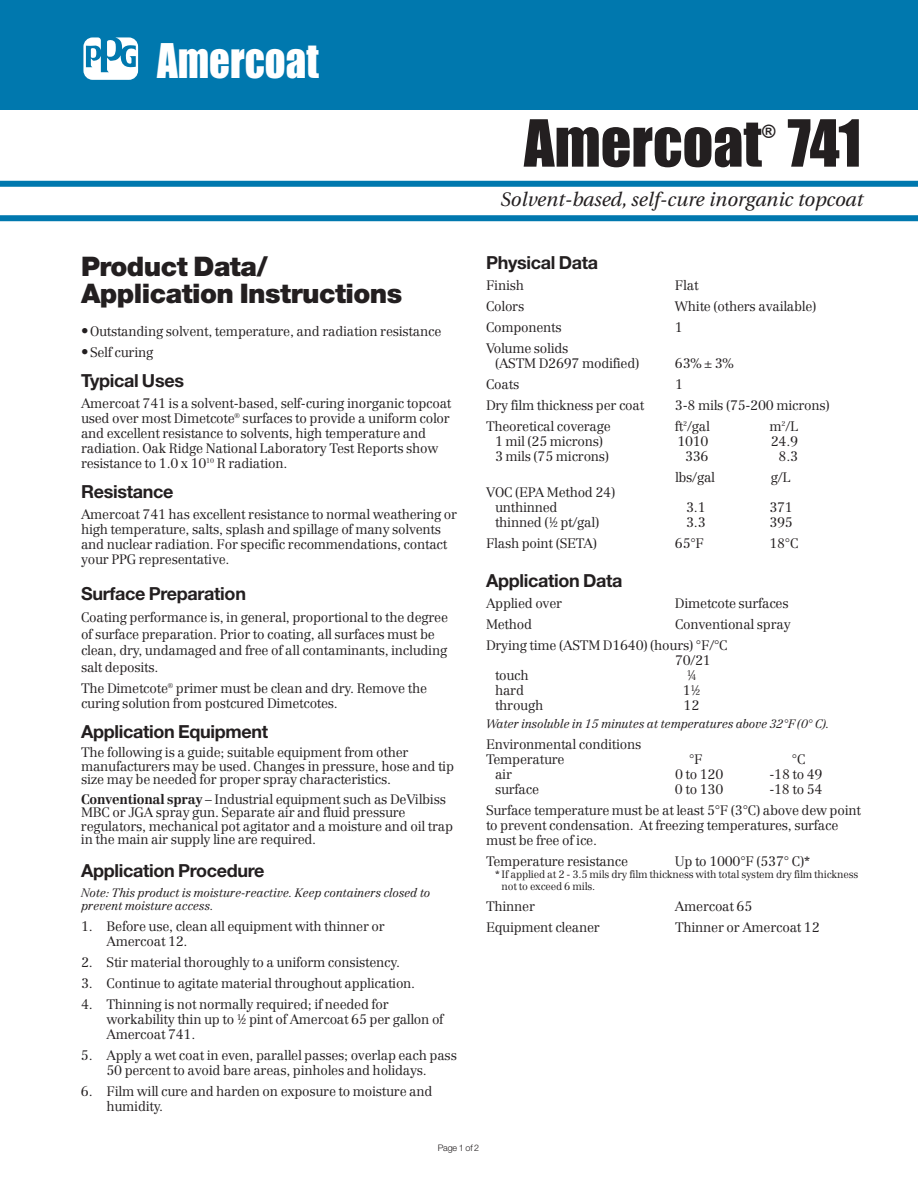
<style>
.page{position:relative;width:918px;height:1188px;background:#fff}
.page>*{position:absolute;margin:0;border:0;box-sizing:border-box;transform-origin:0 0}
.t1{font:60px "Impact";color:#231f20}
.t2{font:44.1px "Impact";color:#fff;scale:.92 1}
.t3{font:900 27px/27px "Helvetica Neue";letter-spacing:-.02em;color:#231f20}
.t4{font:italic 19.5px "Utopia";color:#231f20}
.t5{font:700 18px "Helvetica Neue";letter-spacing:-.015em;color:#231f20}
.t6{font:18px "Impact";color:#231f20}
.t7{font:300 13.5px/15px "Centennial";letter-spacing:-.02em;color:#231f20}
.t8{font:italic 300 12px/13.5px "Centennial";letter-spacing:-.02em;color:#231f20}
.t9{font:300 10.5px/12px "Centennial";letter-spacing:-.02em;color:#231f20}
.t10{font:300 9px "Helvetica Neue";letter-spacing:-.015em;color:#231f20}
.t11{font:300 8.1px "Centennial";color:#231f20}
.s1{font-size:15px}
.s2{font-weight:700}
.s3{font-size:8.1px}
.s4{color:#fff}
.s5{font-size:13.5px}
</style>
<div class="page">
<div style="left:0;top:0;width:918px;height:109px;background:#0078ae"></div>
<div style="left:0;top:181px;width:918px;height:6px;background:#0078ae"></div>
<div style="left:0;top:215px;width:918px;height:6px;background:#0078ae"></div>
<svg style="left:83px;top:37px;width:55px;height:43px"></svg>
<h2 class="t2" style="left:157px;top:46px;width:177px">Amercoat</h2>
<h3 class="t3" style="left:81px;top:255px;width:323px">Product Data/<br>Application Instructions</h3>
<p class="t7" style="left:81px;top:325px;width:362px"><span class="s1">•</span>Outstanding solvent, temperature, and radiation resistance</p>
<p class="t7" style="left:81px;top:346px;width:74px"><span class="s1">•</span>Self curing</p>
<h3 class="t5" style="left:81px;top:374px;width:105px">Typical Uses</h3>
<p class="t7" style="left:81px;top:397px;width:372px">Amercoat 741 is a solvent-based, self-curing inorganic topcoat used over most Dimetcote<sup>®</sup> surfaces to provide a uniform color and excellent resistance to solvents, high temperature and radiation. Oak Ridge National Laboratory Test Reports show resistance to 1.0 x 10<sup>10</sup> R radiation.</p>
<h3 class="t5" style="left:81px;top:485px;width:94px">Resistance</h3>
<p class="t7" style="left:81px;top:508px;width:378px">Amercoat 741 has excellent resistance to normal weathering or high temperature, salts, splash and spillage of many solvents and nuclear radiation. For specific recommendations, contact your PPG representative.</p>
<h3 class="t5" style="left:81px;top:587px;width:167px">Surface Preparation</h3>
<p class="t7" style="left:81px;top:610px;width:369px;line-height:16.5px">Coating performance is, in general, proportional to the degree of surface preparation. Prior to coating, all surfaces must be clean, dry, undamaged and free of all contaminants, including salt deposits.</p>
<p class="t7" style="left:81px;top:682px;width:348px">The Dimetcote<sup>®</sup> primer must be clean and dry. Remove the curing solution from postcured Dimetcotes.</p>
<h3 class="t5" style="left:81px;top:725px;width:189px">Application Equipment</h3>
<p class="t7" style="left:81px;top:747px;width:375px;line-height:13.5px">The following is a guide; suitable equipment from other manufacturers may be used. Changes in pressure, hose and tip size may be needed for proper spray characteristics.</p>
<p class="t7" style="left:81px;top:793px;width:374px;line-height:13.5px"><span class="s2">Conventional spray</span> – Industrial equipment such as DeVilbiss MBC or JGA spray gun. Separate air and fluid pressure regulators, mechanical pot agitator and a moisture and oil trap in the main air supply line are required.</p>
<h3 class="t5" style="left:81px;top:864px;width:185px">Application Procedure</h3>
<p class="t8" style="left:81px;top:887px;width:351px">Note: This product is moisture-reactive. Keep containers closed to prevent moisture access.</p>
<p class="t7" style="left:107px;top:920px;width:280px;text-indent:-26px">1. Before use, clean all equipment with thinner or<br>Amercoat 12.</p>
<p class="t7" style="left:81px;top:956px;width:321px">2. Stir material thoroughly to a uniform consistency.</p>
<p class="t7" style="left:81px;top:977px;width:336px">3. Continue to agitate material throughout application.</p>
<p class="t7" style="left:106px;top:998px;width:339px;text-indent:-25px">4. Thinning is not normally required; if needed for workability thin up to <sup>1</sup>⁄<span class="s3">2</span> pint of Amercoat 65 per gallon of<br>Amercoat 741.</p>
<p class="t7" style="left:81px;top:1049px;width:377px;text-align:center">5. Apply a wet coat in even, parallel passes; overlap each pass<br>50 percent to avoid bare areas, pinholes and holidays.</p>
<p class="t7" style="left:106px;top:1085px;width:328px;text-indent:-26px">6. Film will cure and harden on exposure to moisture and humidity.</p>
<h1 class="t1" style="left:524px;top:124px;width:339px">Amercoat 741</h1>
<h3 class="t6" style="left:762px;top:125px;width:16px">®</h3>
<h3 class="t4" style="left:500px;top:192px;width:364px">Solvent-based, self-cure inorganic topcoat</h3>
<h3 class="t5" style="left:486px;top:256px;width:114px">Physical Data</h3>
<p class="t7" style="left:486px;top:279px;width:40px">Finish</p>
<p class="t7" style="left:675px;top:279px;width:25px">Flat</p>
<p class="t7" style="left:486px;top:300px;width:40px">Colors</p>
<p class="t7" style="left:675px;top:300px;width:143px">White (others available)</p>
<p class="t7" style="left:486px;top:321px;width:77px">Components</p>
<p class="t7" style="left:675px;top:321px;width:9px">1</p>
<p class="t7" style="left:495px;top:342px;width:146px;text-indent:-9px">Volume solids<br>(ASTM D2697 modified)</p>
<p class="t7" style="left:675px;top:357px;width:60px">63% ± 3%</p>
<p class="t7" style="left:486px;top:378px;width:35px">Coats</p>
<p class="t7" style="left:675px;top:378px;width:9px">1</p>
<p class="t7" style="left:486px;top:399px;width:160px">Dry film thickness per coat</p>
<p class="t7" style="left:675px;top:399px;width:156px">3-8 mils (75-200 microns)</p>
<p class="t7" style="left:486px;top:420px;width:126px">Theoretical coverage</p>
<p class="t7" style="left:675px;top:420px;width:36px">ft<sup>2</sup>/gal</p>
<p class="t7" style="left:769px;top:420px;width:30px">m<sup>2</sup>/L</p>
<p class="t7" style="left:495px;top:435px;width:110px">1 mil (25 microns)</p>
<p class="t7" style="left:677px;top:435px;width:33px">1010</p>
<p class="t7" style="left:771px;top:435px;width:29px">24.9</p>
<p class="t7" style="left:495px;top:450px;width:116px">3 mils (75 microns)</p>
<p class="t7" style="left:677px;top:450px;width:33px"><span class="s4">3</span>336</p>
<p class="t7" style="left:771px;top:450px;width:29px"><span class="s4">3</span>8.3</p>
<p class="t7" style="left:675px;top:471px;width:42px">lbs/gal</p>
<p class="t7" style="left:771px;top:471px;width:21px">g/L</p>
<p class="t7" style="left:495px;top:486px;width:122px;text-indent:-9px">VOC (EPA Method 24) unthinned</p>
<p class="t7" style="left:686px;top:501px;width:21px">3.1</p>
<p class="t7" style="left:769px;top:501px;width:25px">371</p>
<p class="t7" style="left:495px;top:516px;width:106px">thinned (<sup>1</sup>⁄<span class="s3">2</span> pt/gal)</p>
<p class="t7" style="left:686px;top:516px;width:21px">3.3</p>
<p class="t7" style="left:769px;top:516px;width:25px">395</p>
<p class="t7" style="left:486px;top:537px;width:112px">Flash point (SETA)</p>
<p class="t7" style="left:675px;top:537px;width:31px">65°F</p>
<p class="t7" style="left:769px;top:537px;width:31px">18°C</p>
<h3 class="t5" style="left:486px;top:574px;width:138px">Application Data</h3>
<p class="t7" style="left:486px;top:597px;width:78px">Applied over</p>
<p class="t7" style="left:675px;top:597px;width:115px">Dimetcote surfaces</p>
<p class="t7" style="left:486px;top:618px;width:48px">Method</p>
<p class="t7" style="left:486px;top:615px;width:306px;line-height:21px;text-indent:189px">Conventional spray<br>Drying time (ASTM D1640) (hours) °F/°C</p>
<p class="t7" style="left:675px;top:654px;width:37px">70/21</p>
<p class="t7" style="left:495px;top:669px;width:35px">touch</p>
<p class="t11" style="left:687px;top:672px;width:11px">1<span class="s5">⁄</span>4</p>
<p class="t7" style="left:495px;top:684px;width:31px">hard</p>
<p class="t7" style="left:683px;top:684px;width:19px">1<sup>1</sup>⁄<span class="s3">2</span></p>
<p class="t7" style="left:495px;top:699px;width:50px">through</p>
<p class="t7" style="left:684px;top:699px;width:17px">12</p>
<p class="t8" style="left:486px;top:718px;width:345px">Water insoluble in 15 minutes at temperatures above 32°F (0° C).</p>
<p class="t7" style="left:486px;top:738px;width:157px">Environmental conditions<br>Temperature</p>
<p class="t7" style="left:689px;top:753px;width:15px">°F</p>
<p class="t7" style="left:792px;top:753px;width:15px">°C</p>
<p class="t7" style="left:495px;top:768px;width:19px">air</p>
<p class="t7" style="left:675px;top:768px;width:50px">0 to 120</p>
<p class="t7" style="left:770px;top:768px;width:55px">-18 to 49</p>
<p class="t7" style="left:495px;top:783px;width:46px">surface</p>
<p class="t7" style="left:675px;top:783px;width:50px">0 to 130</p>
<p class="t7" style="left:486px;top:780px;width:376px;line-height:21px;text-indent:283px">-18 to 54<br>Surface temperature must be at least 5°F (3°C) above dew point</p>
<p class="t7" style="left:486px;top:819px;width:354px">to prevent condensation. At freezing temperatures, surface must be free of ice.</p>
<p class="t7" style="left:486px;top:855px;width:144px">Temperature resistance</p>
<p class="t7" style="left:675px;top:855px;width:137px">Up to 1000°F (537° C)*</p>
<p class="t9" style="left:502px;top:869px;width:358px;text-indent:-7px">* If applied at 2 - 3.5 mils dry film thickness with total system dry film thickness not to exceed 6 mils.</p>
<p class="t7" style="left:486px;top:900px;width:51px">Thinner</p>
<p class="t7" style="left:675px;top:900px;width:79px">Amercoat 65</p>
<p class="t7" style="left:486px;top:921px;width:115px">Equipment cleaner</p>
<p class="t7" style="left:675px;top:921px;width:146px">Thinner or Amercoat 12</p>
<p class="t10" style="left:438px;top:1145px;width:43px">Page 1 of 2</p>
</div>
